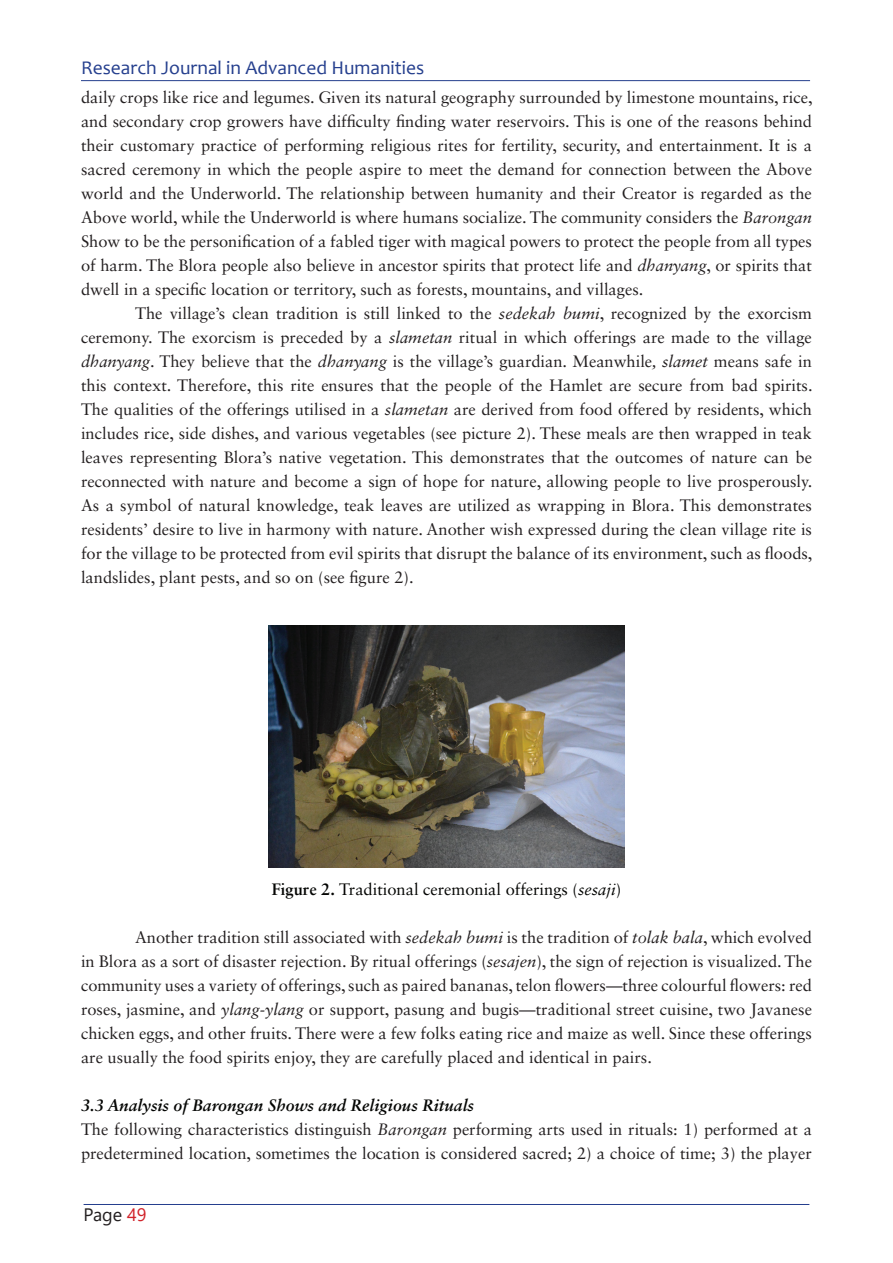
<style>
.page{position:relative;width:893px;height:1263px;background:#fff}
.page>*{position:absolute;margin:0;border:0;box-sizing:border-box;transform-origin:0 0}
.t1{font:19.5px "Candara";color:#253f8e}
.t2{font:18px "Segoe UI";color:#231f20}
.t3{font:16.5px/24px "Sabon LT Std";color:#231f20;text-align:justify}
.t4{font:16.5px "Sabon LT Std";color:#040503}
.s1{font-style:italic}
.s2{font-weight:700}
.s3{font-weight:700;font-style:italic;color:#040503}
.s4{color:#d1232a}
</style>
<div class="page">
<hr style="left:84px;top:1204px;width:725px;height:1px;background:#253f8e">
<hr style="left:81px;top:80px;width:729px;height:1px;background:#253f8e">
<img style="left:268px;top:625px;width:357px;height:242px">
<p class="t1" style="left:81px;top:56px;width:345px">Research Journal in Advanced Humanities</p>
<p class="t3" style="left:81px;top:85px;width:733px">daily crops like rice and legumes. Given its natural geography surrounded by limestone mountains, rice, and secondary crop growers have difficulty finding water reservoirs. This is one of the reasons behind their customary practice of performing religious rites for fertility, security, and entertainment. It is a sacred ceremony in which the people aspire to meet the demand for connection between the Above world and the Underworld. The relationship between humanity and their Creator is regarded as the Above world, while the Underworld is where humans socialize. The community considers the <span class="s1">Barongan </span>Show to be the personification of a fabled tiger with magical powers to protect the people from all types of harm. The Blora people also believe in ancestor spirits that protect life and <span class="s1">dhanyang</span>, or spirits that dwell in a specific location or territory, such as forests, mountains, and villages.</p>
<p class="t3" style="left:81px;top:301px;width:733px;text-indent:54px">The village’s clean tradition is still linked to the <span class="s1">sedekah bumi</span>, recognized by the exorcism ceremony. The exorcism is preceded by a <span class="s1">slametan</span> ritual in which offerings are made to the village <span class="s1">dhanyang</span>. They believe that the <span class="s1">dhanyang</span> is the village’s guardian. Meanwhile<span class="s1">, slamet</span> means safe in this context. Therefore, this rite ensures that the people of the Hamlet are secure from bad spirits.<br>The qualities of the offerings utilised in a <span class="s1">slametan</span> are derived from food offered by residents, which includes rice, side dishes, and various vegetables (see picture 2). These meals are then wrapped in teak leaves representing Blora’s native vegetation. This demonstrates that the outcomes of nature can be reconnected with nature and become a sign of hope for nature, allowing people to live prosperously.<br>As a symbol of natural knowledge, teak leaves are utilized as wrapping in Blora. This demonstrates residents’ desire to live in harmony with nature. Another wish expressed during the clean village rite is for the village to be protected from evil spirits that disrupt the balance of its environment, such as floods, landslides, plant pests, and so on (see figure 2).</p>
<p class="t4" style="left:272px;top:879px;width:351px"><span class="s2">Figure 2.</span> Traditional ceremonial offerings (<span class="s1">sesaji</span>)</p>
<p class="t3" style="left:81px;top:925px;width:732px;text-indent:54px">Another tradition still associated with <span class="s1">sedekah bumi</span> is the tradition of <span class="s1">tolak bala</span>, which evolved in Blora as a sort of disaster rejection. By ritual offerings (<span class="s1">sesajen</span>), the sign of rejection is visualized. The community uses a variety of offerings, such as paired bananas, telon flowers—three colourful flowers: red roses, jasmine, and <span class="s1">ylang-ylang</span> or support, pasung and bugis—traditional street cuisine, two Javanese chicken eggs, and other fruits. There were a few folks eating rice and maize as well. Since these offerings are usually the food spirits enjoy, they are carefully placed and identical in pairs.</p>
<p class="t3" style="left:81px;top:1093px;width:732px;text-align:left"><span class="s3">3.3 Analysis of Barongan Shows and Religious Rituals<br></span>The following characteristics distinguish <span class="s1">Barongan</span> performing arts used in rituals: 1) performed at a predetermined location, sometimes the location is considered sacred; 2) a choice of time; 3) the player</p>
<p class="t2" style="left:84px;top:1198px;width:64px">Page <span class="s4">49</span></p>
</div>
